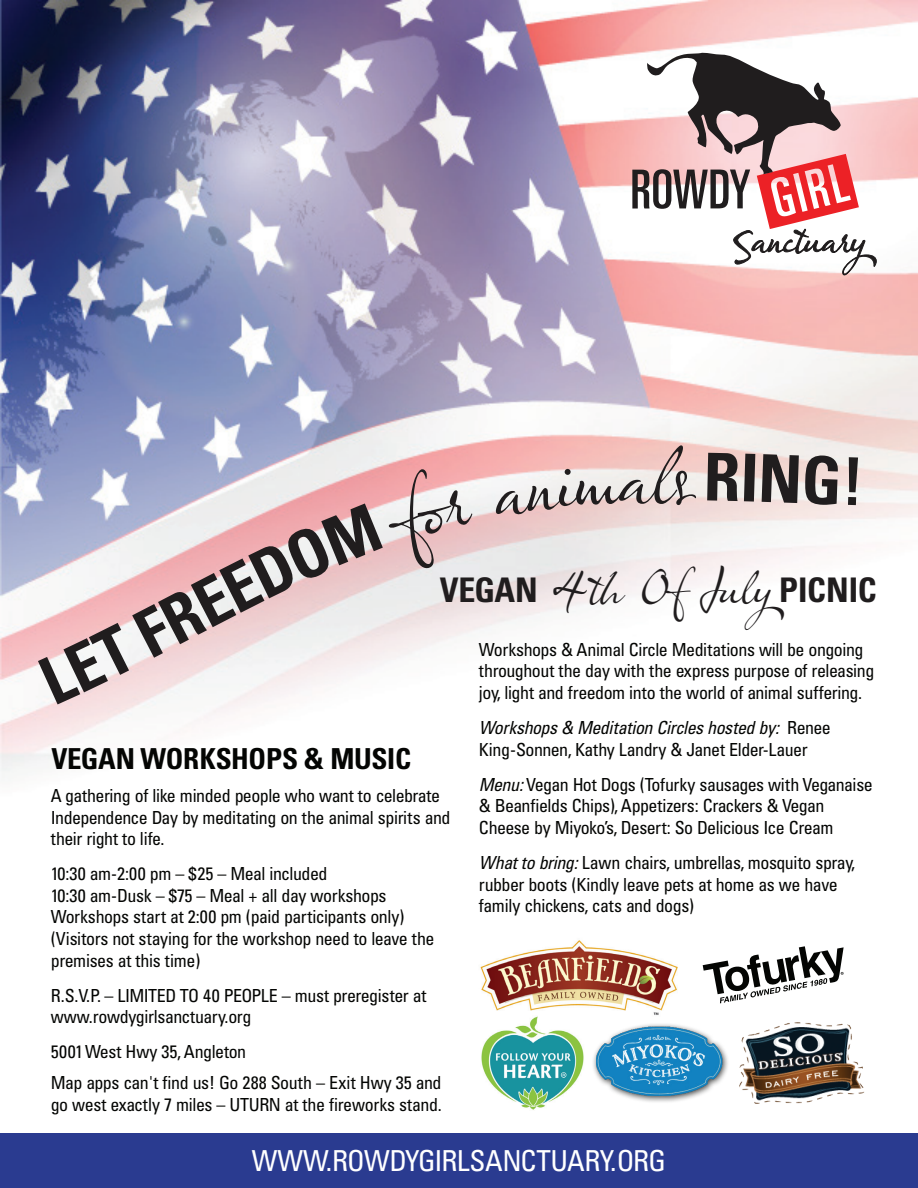
<style>
.page{position:relative;width:918px;height:1188px;background:#fff}
.page>*{position:absolute;margin:0;border:0;box-sizing:border-box;transform-origin:0 0}
.t1{font:85.5px "Olicana Smooth";color:#201d1e}
.t2{font:700 condensed 66px "Univers";color:#201d1e}
.t3{font:700 condensed 33.9px "Univers";letter-spacing:-.01em;color:#201d1e}
.t4{font:condensed 28.95px "Univers";letter-spacing:-.025em;color:#fff}
.t5{font:700 condensed 28.95px "Univers";letter-spacing:-.01em;color:#040503}
.t6{font:condensed 18px/21.6px "Univers";letter-spacing:-.03em;color:#040503}
.s1{font-family:"Olicana Smooth";font-weight:400;font-stretch:normal;font-size:49.65px}
.s2{font-style:italic}
</style>
<div class="page">
<img style="left:0;top:0;width:918px;height:1104px">
<svg style="left:632px;top:52px;width:245px;height:223px"></svg>
<div style="left:0;top:1133px;width:918px;height:55px;background:#2a3b90"></div>
<svg style="left:703px;top:946px;width:141px;height:57px"></svg>
<img style="left:467px;top:936px;width:224px;height:83px">
<img style="left:739px;top:1023px;width:126px;height:80px">
<img style="left:480px;top:1016px;width:105px;height:94px">
<img style="left:591px;top:1023px;width:138px;height:80px">
<svg style="left:38px;top:468px;width:437px;height:236px"></svg>
<svg style="left:493px;top:445px;width:191px;height:73px;background:#f1d5d3"></svg>
<svg style="left:707px;top:453px;width:32px;height:48px;background:#f1deda"></svg>
<h1 class="t1" style="left:672px;top:421px;width:19px">s</h1>
<h2 class="t2" style="left:742px;top:437px;width:125px;rotate:2deg">ING!</h2>
<h3 class="t3" style="left:440px;top:569px;width:438px">VEGAN <span class="s1">4th Of July</span> PICNIC</h3>
<p class="t6" style="left:479px;top:638px;width:397px">Workshops &amp; Animal Circle Meditations will be ongoing throughout the day with the express purpose of releasing joy, light and freedom into the world of animal suffering.</p>
<p class="t6" style="left:479px;top:716px;width:353px"><span class="s2">Workshops &amp; Meditation Circles hosted by:</span> Renee<br>King-Sonnen, Kathy Landry &amp; Janet Elder-Lauer</p>
<p class="t6" style="left:479px;top:773px;width:395px"><span class="s2">Menu:</span> Vegan Hot Dogs (Tofurky sausages with Veganaise &amp; Beanfields Chips), Appetizers: Crackers &amp; Vegan<br>Cheese by Miyoko’s, Desert: So Delicious Ice Cream</p>
<p class="t6" style="left:479px;top:851px;width:378px"><span class="s2">What to bring:</span> Lawn chairs, umbrellas, mosquito spray, rubber boots (Kindly leave pets at home as we have family chickens, cats and dogs)</p>
<h3 class="t5" style="left:52px;top:741px;width:361px">VEGAN WORKSHOPS &amp; MUSIC</h3>
<p class="t6" style="left:51px;top:784px;width:401px">A gathering of like minded people who want to celebrate<br>Independence Day by meditating on the animal spirits and their right to life.</p>
<p class="t6" style="left:51px;top:863px;width:385px">10:30 am-2:00 pm – $25 – Meal included<br>10:30 am-Dusk – $75 – Meal + all day workshops Workshops start at 2:00 pm (paid participants only) (Visitors not staying for the workshop need to leave the premises at this time)</p>
<p class="t6" style="left:51px;top:984px;width:377px">R.S.V.P. – LIMITED TO 40 PEOPLE – must preregister at www.rowdygirlsanctuary.org</p>
<p class="t6" style="left:51px;top:1036px;width:392px;line-height:30.6px">5001 West Hwy 35, Angleton<br>Map apps can't find us! Go 288 South – Exit Hwy 35 and</p>
<p class="t6" style="left:51px;top:1093px;width:392px">go west exactly 7 miles – UTURN at the fireworks stand.</p>
<h3 class="t4" style="left:252px;top:1142px;width:416px">WWW.ROWDYGIRLSANCTUARY.ORG</h3>
</div>
